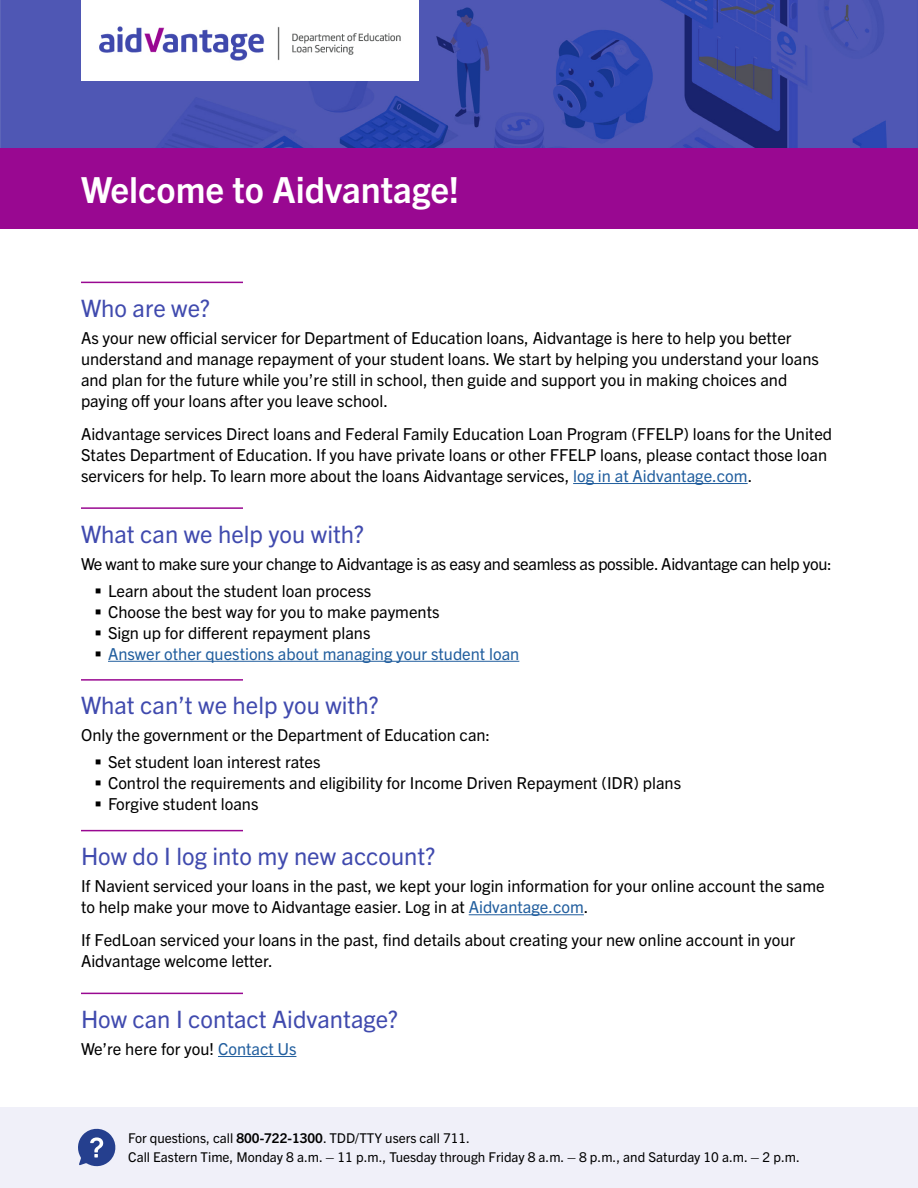
<style>
.page{position:relative;width:918px;height:1188px;background:#fff}
.page>*{position:absolute;margin:0;border:0;box-sizing:border-box;transform-origin:0 0}
.t1{font:700 36px "Trade Gothic Next LT Pro";color:#fff}
.t2{font:24px "Trade Gothic Next LT Pro";color:#404aae}
.t3{font:16.5px/21px "Trade Gothic Next LT Pro";color:#000}
.t4{font:16.5px "Trade Gothic Next LT Pro";letter-spacing:-.02em;color:#000}
.t5{font:16.5px "Trade Gothic Next LT Pro";color:#215e9e}
.t6{font:13.5px/19.2px "Trade Gothic Next LT Pro";color:#000}
.s1{color:#215e9e}
.s2{font-weight:700}
</style>
<div class="page">
<div style="left:0;top:1107px;width:918px;height:81px;background:#f0f0f9"></div>
<svg style="left:78px;top:1128px;width:38px;height:39px"></svg>
<hr style="left:81px;top:282px;width:162px;height:1px;background:#990891">
<hr style="left:573px;top:483px;width:175px;height:1px;background:#215e9e">
<hr style="left:81px;top:507px;width:162px;height:2px;background:#990891">
<hr style="left:108px;top:661px;width:411px;height:1px;background:#215e9e">
<hr style="left:81px;top:679px;width:162px;height:2px;background:#990891">
<hr style="left:81px;top:830px;width:162px;height:1px;background:#990891">
<hr style="left:469px;top:914px;width:115px;height:1px;background:#215e9e">
<hr style="left:81px;top:993px;width:162px;height:1px;background:#990891">
<hr style="left:218px;top:1056px;width:78px;height:1px;background:#215e9e">
<img style="left:0;top:0;width:918px;height:148px">
<div style="left:81px;top:0;width:337px;height:81px;background:#fff"></div>
<img style="left:99px;top:26px;width:302px;height:35px">
<div style="left:0;top:148px;width:918px;height:82px;background:#990891"></div>
<h1 class="t1" style="left:81px;top:165px;width:380px">Welcome to Aidvantage!</h1>
<h2 class="t2" style="left:81px;top:291px;width:131px">Who are we?</h2>
<p class="t3" style="left:81px;top:326px;width:739px">As your new official servicer for Department of Education loans, Aidvantage is here to help you better understand and manage repayment of your student loans. We start by helping you understand your loans and plan for the future while you’re still in school, then guide and support you in making choices and paying off your loans after you leave school.</p>
<p class="t3" style="left:81px;top:422px;width:753px">Aidvantage services Direct loans and Federal Family Education Loan Program (FFELP) loans for the United<br>States Department of Education. If you have private loans or other FFELP loans, please contact those loan servicers for help. To learn more about the loans Aidvantage services, <span class="s1">log in at Aidvantage.com</span>.</p>
<h2 class="t2" style="left:81px;top:517px;width:285px">What can we help you with?</h2>
<p class="t4" style="left:81px;top:552px;width:752px">We want to make sure your change to Aidvantage is as easy and seamless as possible. Aidvantage can help you:</p>
<p class="t3" style="left:108px;top:579px;width:265px">Learn about the student loan process</p>
<p class="t3" style="left:108px;top:600px;width:333px">Choose the best way for you to make payments</p>
<p class="t3" style="left:108px;top:621px;width:264px">Sign up for different repayment plans</p>
<p class="t5" style="left:108px;top:642px;width:413px">Answer other questions about managing your student loan</p>
<h2 class="t2" style="left:81px;top:689px;width:299px">What can’t we help you with?</h2>
<p class="t3" style="left:81px;top:724px;width:411px">Only the government or the Department of Education can:</p>
<p class="t3" style="left:108px;top:751px;width:214px">Set student loan interest rates</p>
<p class="t3" style="left:108px;top:772px;width:575px">Control the requirements and eligibility for Income Driven Repayment (IDR) plans</p>
<p class="t3" style="left:108px;top:793px;width:152px">Forgive student loans</p>
<h2 class="t2" style="left:81px;top:840px;width:356px">How do I log into my new account?</h2>
<p class="t3" style="left:81px;top:875px;width:745px">If Navient serviced your loans in the past, we kept your login information for your online account the same to help make your move to Aidvantage easier. Log in at <span class="s1">Aidvantage.com</span>.</p>
<p class="t3" style="left:81px;top:929px;width:716px">If FedLoan serviced your loans in the past, find details about creating your new online account in your<br>Aidvantage welcome letter.</p>
<h2 class="t2" style="left:81px;top:1002px;width:319px">How can I contact Aidvantage?</h2>
<p class="t3" style="left:81px;top:1037px;width:217px">We’re here for you! <span class="s1">Contact Us</span></p>
<p class="t6" style="left:128px;top:1128px;width:673px">For questions, call <span class="s2">800-722-1300</span>. TDD/TTY users call 711.<br>Call Eastern Time, Monday 8 a.m. – 11 p.m., Tuesday through Friday 8 a.m. – 8 p.m., and Saturday 10 a.m. – 2 p.m.</p>
</div>
